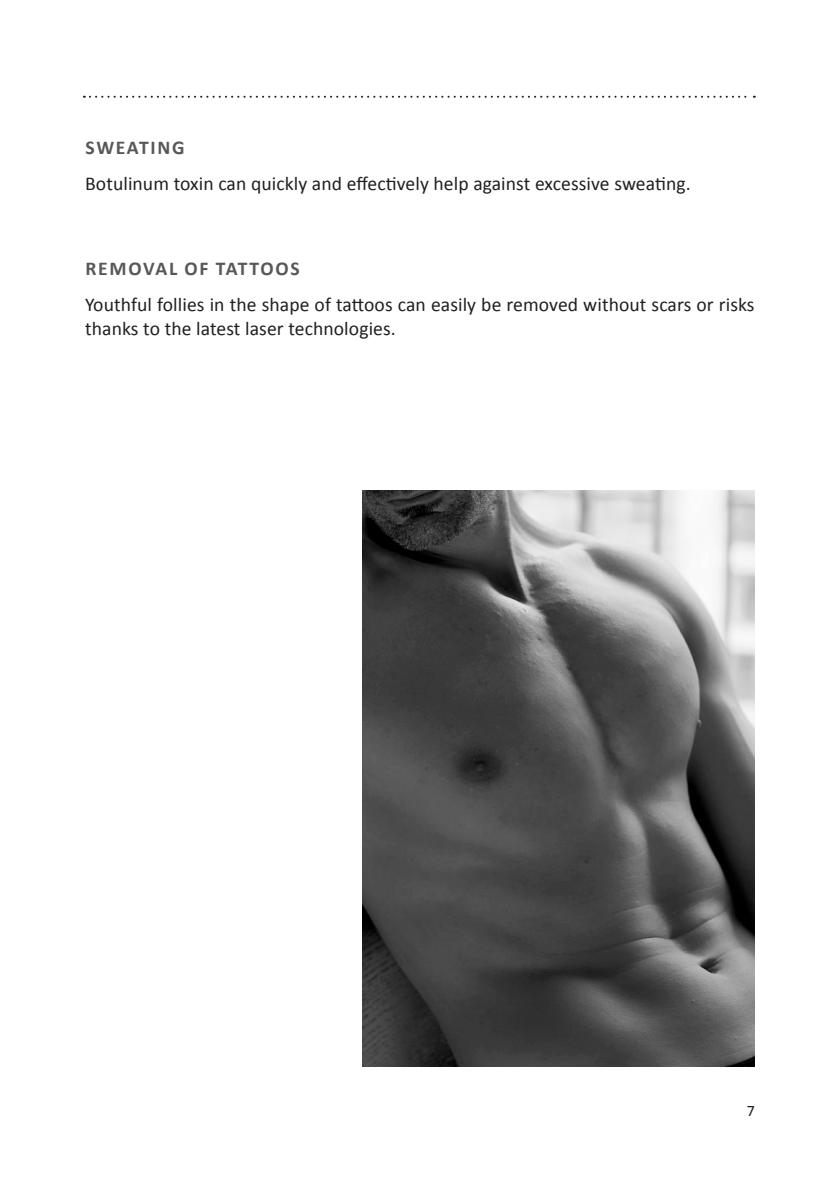
<style>
.page{position:relative;width:840px;height:1191px;background:#fff}
.page>*{position:absolute;margin:0;border:0;box-sizing:border-box;transform-origin:0 0}
.t1{font:19.6px/24px "Calibri";letter-spacing:.005em;color:#231f20}
.t2{font:700 19.6px "Calibri";letter-spacing:.09em;color:#57585a}
.t3{font:16px "Calibri";color:#231f20}
</style>
<div class="page">
<svg style="left:84px;top:96px;width:670px;height:2px"></svg>
<img style="left:362px;top:490px;width:392px;height:576px">
<p class="t2" style="left:85px;top:136px;width:101px">SWEATING</p>
<p class="t1" style="left:85px;top:171px;width:607px">Botulinum toxin can quickly and effectively help against excessive sweating.</p>
<p class="t2" style="left:85px;top:256px;width:214px">REMOVAL OF TATTOOS</p>
<p class="t1" style="left:85px;top:291px;width:670px">Youthful follies in the shape of tattoos can easily be removed without scars or risks thanks to the latest laser technologies.</p>
<p class="t3" style="left:746px;top:1100px;width:10px">7</p>
</div>
